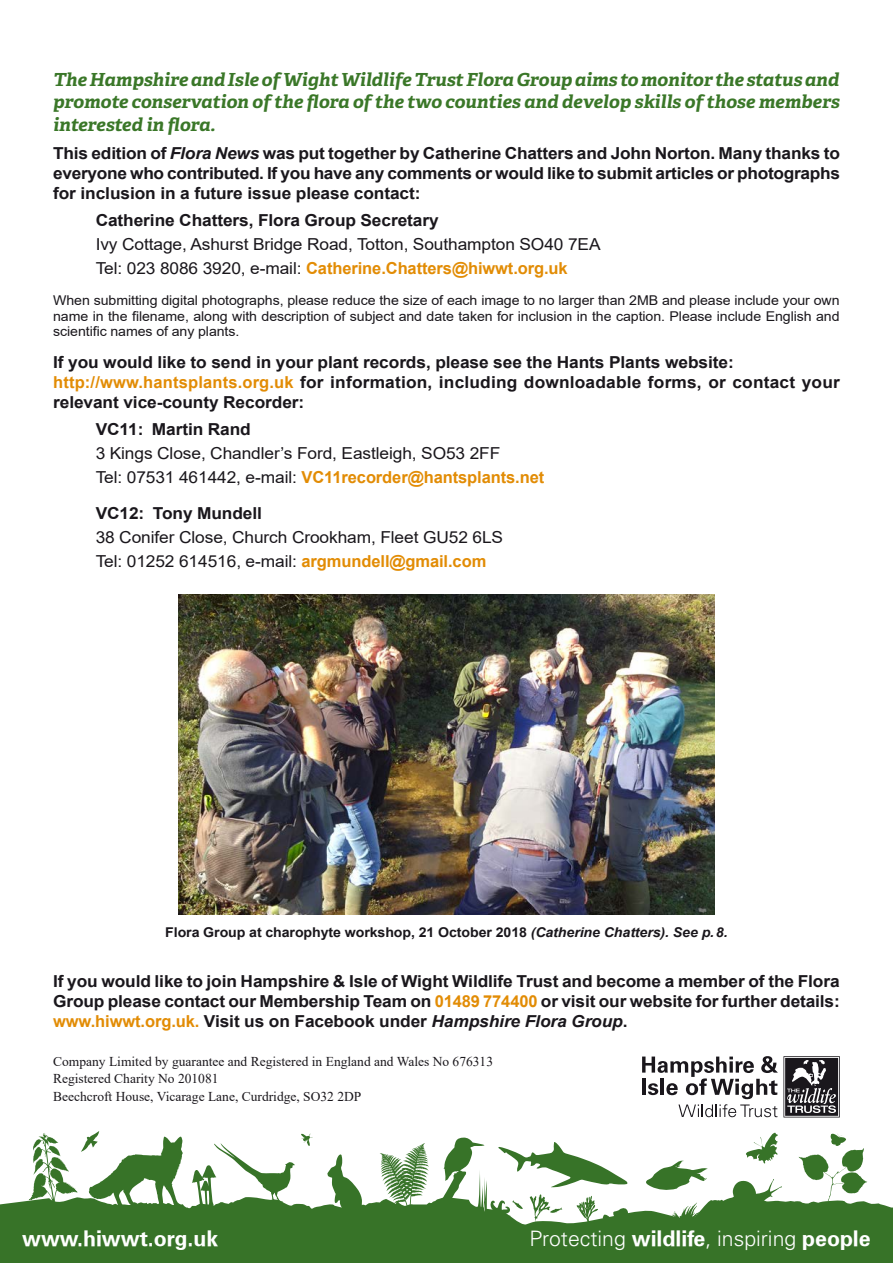
<style>
.page{position:relative;width:893px;height:1263px;background:#fff}
.page>*{position:absolute;margin:0;border:0;box-sizing:border-box;transform-origin:0 0}
.t1{font:300 21.3px "Univers LT Std";color:#fff}
.t2{font:700 21.3px "Univers";color:#fff}
.t3{font:italic 700 18px/22.5px "Adelle";letter-spacing:-.005em;color:#3a7728;text-align:justify;scale:1.05 1}
.t4{font:700 16.5px/19.8px "Arial";letter-spacing:-.005em;color:#1a171c;text-align:justify;scale:1.05 1}
.t5{font:16.5px/24px "Arial";letter-spacing:-.005em;color:#1a171c;scale:1.05 1}
.t6{font:13.5px/15.8px "Arial";letter-spacing:-.005em;color:#1a171c;text-align:justify;scale:1.05 1}
.t7{font:13.5px/18px "Times New Roman";color:#1a171c}
.t8{font:700 13.5px "Arial";letter-spacing:-.005em;color:#1a171c;scale:1.05 1}
.s1{font-style:italic}
.s2{font-weight:700;color:#e28c05}
.s3{color:#e28c05}
.s4{font-family:"Univers";font-weight:700}
</style>
<div class="page">
<svg style="left:661px;top:1160px;width:47px;height:9px"></svg>
<svg style="left:799px;top:1134px;width:65px;height:35px"></svg>
<svg style="left:746px;top:1133px;width:32px;height:30px"></svg>
<svg style="left:205px;top:1143px;width:90px;height:26px"></svg>
<svg style="left:380px;top:1143px;width:49px;height:26px"></svg>
<svg style="left:443px;top:1137px;width:163px;height:32px"></svg>
<svg style="left:301px;top:1133px;width:11px;height:13px"></svg>
<svg style="left:330px;top:1154px;width:13px;height:15px"></svg>
<svg style="left:33px;top:1131px;width:150px;height:38px"></svg>
<svg style="left:0;top:1169px;width:893px;height:94px;fill:#377328"></svg>
<img style="left:179px;top:594px;width:535px;height:320px">
<svg style="left:642px;top:1056px;width:198px;height:61px"></svg>
<p class="t3" style="left:53px;top:67px;width:751px">The Hampshire and Isle of Wight Wildlife Trust Flora Group aims to monitor the status and promote conservation of the flora of the two counties and develop skills of those members interested in flora.</p>
<p class="t4" style="left:53px;top:144px;width:751px">This edition of <span class="s1">Flora News</span> was put together by Catherine Chatters and John Norton. Many thanks to everyone who contributed. If you have any comments or would like to submit articles or photographs for inclusion in a future issue please contact:</p>
<p class="t4" style="left:96px;top:210px;width:328px">Catherine Chatters, Flora Group Secretary</p>
<p class="t5" style="left:96px;top:232px;width:482px">Ivy Cottage, Ashurst Bridge Road, Totton, Southampton SO40 7EA<br>Tel: 023 8086 3920, e-mail: <span class="s2">Catherine.Chatters@hiwwt.org.uk</span></p>
<p class="t6" style="left:53px;top:292px;width:751px">When submitting digital photographs, please reduce the size of each image to no larger than 2MB and please include your own name in the filename, along with description of subject and date taken for inclusion in the caption. Please include English and scientific names of any plants.</p>
<p class="t4" style="left:53px;top:353px;width:751px;text-align:left">If you would like to send in your plant records, please see the Hants Plants website: <span class="s3">http://www.hantsplants.org.uk</span> for information, including downloadable forms, or contact your relevant vice-county Recorder:</p>
<p class="t4" style="left:96px;top:419px;width:149px">VC11: Martin Rand</p>
<p class="t5" style="left:96px;top:441px;width:429px">3 Kings Close, Chandler’s Ford, Eastleigh, SO53 2FF<br>Tel: 07531 461442, e-mail: <span class="s2">VC11recorder@hantsplants.net</span></p>
<p class="t4" style="left:96px;top:503px;width:160px">VC12: Tony Mundell</p>
<p class="t5" style="left:96px;top:525px;width:389px">38 Conifer Close, Church Crookham, Fleet GU52 6LS<br>Tel: 01252 614516, e-mail: <span class="s2">argmundell@gmail.com</span></p>
<p class="t8" style="left:165px;top:923px;width:537px">Flora Group at charophyte workshop, 21 October 2018 <span class="s1">(Catherine Chatters). See p.8.</span></p>
<p class="t4" style="left:53px;top:971px;width:751px">If you would like to join Hampshire &amp; Isle of Wight Wildlife Trust and become a member of the Flora Group please contact our Membership Team on <span class="s3">01489 774400</span> or visit our website for further details: <span class="s3">www.hiwwt.org.uk.</span> Visit us on Facebook under <span class="s1">Hampshire Flora Group</span>.</p>
<p class="t7" style="left:53px;top:1051px;width:441px">Company Limited by guarantee and Registered in England and Wales No 676313<br>Registered Charity No 201081<br>Beechcroft House, Vicarage Lane, Curdridge, SO32 2DP</p>
<p class="t2" style="left:22px;top:1226px;width:198px">www.hiwwt.org.uk</p>
<p class="t1" style="left:529px;top:1226px;width:343px">Protecting <span class="s4">wildlife</span>, inspiring <span class="s4">people</span></p>
</div>
